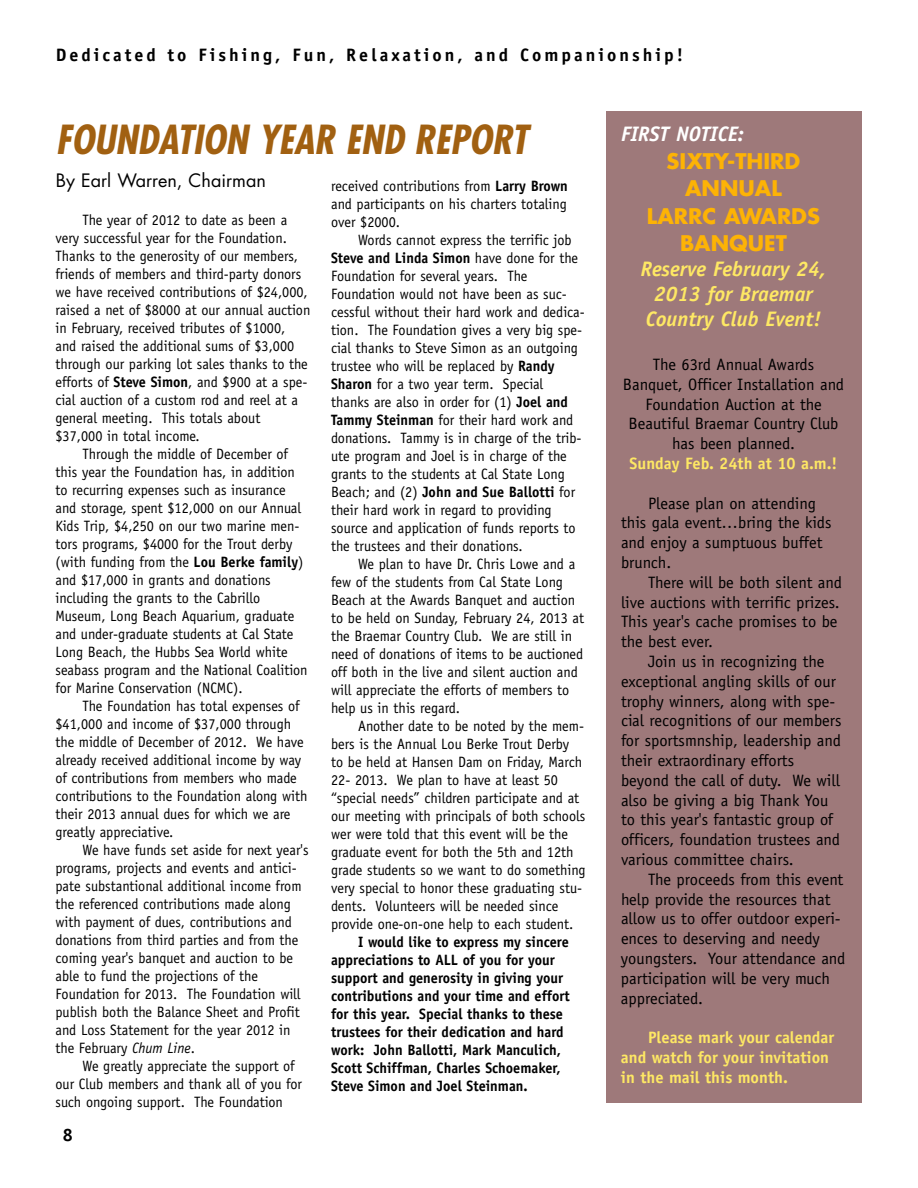
<style>
.page{position:relative;width:918px;height:1188px;background:#fff}
.page>*{position:absolute;margin:0;border:0;box-sizing:border-box;transform-origin:0 0}
.t1{font:italic 700 condensed 39px "Futura";color:#a16011}
.t2{font:italic 700 21px/25.2px "Officina Sans";color:#fee864;text-align:center}
.t3{font:700 21px/27.3px "Futura";color:#fdb305;text-align:center}
.t4{font:italic 700 21px "Officina Sans";color:#fff}
.t5{font:700 18px "Officina Sans";letter-spacing:.165em;color:#000}
.t6{font:18px "Futura";color:#000}
.t7{font:16.5px/19.8px "Officina Sans";color:#000}
.t8{font:700 16.5px/19.8px "Officina Sans";color:#fee864}
.t9{font:15px/18px "Officina Sans";color:#000;scale:.95 1}
.t10{font:700 15px/18px "Officina Sans";color:#000;scale:.95 1}
.s1{font-weight:700}
.s2{font-style:italic}
</style>
<div class="page">
<div style="left:606px;top:111px;width:255px;height:992px;background:#9e797a"></div>
<p class="t5" style="left:56px;top:48px;width:629px">Dedicated to Fishing, Fun, Relaxation, and Companionship!</p>
<h1 class="t1" style="left:56px;top:123px;width:473px">FOUNDATION YEAR END REPORT</h1>
<p class="t6" style="left:56px;top:172px;width:212px">By Earl Warren, Chairman</p>
<p class="t9" style="left:82px;top:212px;width:217px">The year of 2012 to date as been a</p>
<p class="t9" style="left:55px;top:230px;width:245px">very successful year for the Foundation.</p>
<p class="t9" style="left:55px;top:248px;width:257px">Thanks to the generosity of our members,</p>
<p class="t9" style="left:55px;top:266px;width:260px">friends of members and third-party donors</p>
<p class="t9" style="left:55px;top:284px;width:267px">we have received contributions of $24,000,</p>
<p class="t9" style="left:55px;top:302px;width:270px">raised a net of $8000 at our annual auction</p>
<p class="t9" style="left:55px;top:320px;width:244px">in February, received tributes of $1000,</p>
<p class="t9" style="left:55px;top:338px;width:253px">and raised the additional sums of $3,000</p>
<p class="t9" style="left:55px;top:356px;width:267px">through our parking lot sales thanks to the</p>
<p class="t9" style="left:55px;top:374px;width:267px">efforts of <span class="s1">Steve Simon</span>, and $900 at a spe-</p>
<p class="t9" style="left:55px;top:392px;width:257px">cial auction of a custom rod and reel at a</p>
<p class="t9" style="left:55px;top:410px;width:217px">general meeting. This totals about</p>
<p class="t9" style="left:55px;top:428px;width:153px">$37,000 in total income.</p>
<p class="t9" style="left:82px;top:446px;width:218px">Through the middle of December of</p>
<p class="t9" style="left:56px;top:464px;width:254px">this year the Foundation has, in addition</p>
<p class="t9" style="left:56px;top:482px;width:244px">to recurring expenses such as insurance</p>
<p class="t9" style="left:56px;top:500px;width:260px">and storage, spent $12,000 on our Annual</p>
<p class="t9" style="left:56px;top:518px;width:258px">Kids Trip, $4,250 on our two marine men-</p>
<p class="t9" style="left:56px;top:536px;width:251px">tors programs, $4000 for the Trout derby</p>
<p class="t9" style="left:56px;top:554px;width:263px">(with funding from the <span class="s1">Lou Berke family</span>)</p>
<p class="t9" style="left:55px;top:572px;width:228px">and $17,000 in grants and donations</p>
<p class="t9" style="left:55px;top:590px;width:217px">including the grants to the Cabrillo</p>
<p class="t9" style="left:55px;top:608px;width:253px">Museum, Long Beach Aquarium, graduate</p>
<p class="t9" style="left:55px;top:626px;width:252px">and under-graduate students at Cal State</p>
<p class="t9" style="left:55px;top:644px;width:246px">Long Beach, the Hubbs Sea World white</p>
<p class="t9" style="left:55px;top:662px;width:267px">seabass program and the National Coalition</p>
<p class="t9" style="left:55px;top:680px;width:198px">for Marine Conservation (NCMC).</p>
<p class="t9" style="left:82px;top:698px;width:230px">The Foundation has total expenses of</p>
<p class="t9" style="left:55px;top:716px;width:250px">$41,000 and income of $37,000 through</p>
<p class="t9" style="left:55px;top:734px;width:263px">the middle of December of 2012. We have</p>
<p class="t9" style="left:55px;top:752px;width:260px">already received additional income by way</p>
<p class="t9" style="left:55px;top:770px;width:256px">of contributions from members who made</p>
<p class="t9" style="left:55px;top:788px;width:267px">contributions to the Foundation along with</p>
<p class="t9" style="left:55px;top:806px;width:249px">their 2013 annual dues for which we are</p>
<p class="t9" style="left:55px;top:824px;width:126px">greatly appreciative.</p>
<p class="t9" style="left:82px;top:842px;width:239px">We have funds set aside for next year's</p>
<p class="t9" style="left:55px;top:860px;width:256px">programs, projects and events and antici-</p>
<p class="t9" style="left:55px;top:878px;width:261px">pate substantional additional income from</p>
<p class="t9" style="left:55px;top:896px;width:249px">the referenced contributions made along</p>
<p class="t9" style="left:55px;top:914px;width:250px">with payment of dues, contributions and</p>
<p class="t9" style="left:55px;top:932px;width:257px">donations from third parties and from the</p>
<p class="t9" style="left:55px;top:950px;width:252px">coming year's banquet and auction to be</p>
<p class="t9" style="left:55px;top:968px;width:215px">able to fund the projections of the</p>
<p class="t9" style="left:55px;top:986px;width:260px">Foundation for 2013. The Foundation will</p>
<p class="t9" style="left:55px;top:1004px;width:259px">publish both the Balance Sheet and Profit</p>
<p class="t9" style="left:55px;top:1022px;width:249px">and Loss Statement for the year 2012 in</p>
<p class="t9" style="left:55px;top:1040px;width:148px">the February <span class="s2">Chum Line</span>.</p>
<p class="t9" style="left:82px;top:1058px;width:225px">We greatly appreciate the support of</p>
<p class="t9" style="left:55px;top:1076px;width:261px">our Club members and thank all of you for</p>
<p class="t9" style="left:55px;top:1094px;width:241px">such ongoing support. The Foundation</p>
<p class="t9" style="left:331px;top:178px;width:251px;text-align:justify">received contributions from <span class="s1">Larry Brown </span>and participants on his charters totaling over $2000.</p>
<p class="t9" style="left:331px;top:232px;width:268px;text-indent:27px">Words cannot express the terrific job <span class="s1">Steve and Linda Simon</span> have done for the Foundation for several years. The Foundation would not have been as suc&shy;cessful without their hard work and dedica&shy;tion. The Foundation gives a very big spe&shy;cial thanks to Steve Simon as an outgoing trustee who will be replaced by <span class="s1">Randy Sharon</span> for a two year term. Special thanks are also in order for (1) <span class="s1">Joel and Tammy Steinman</span> for their hard work and donations. Tammy is in charge of the trib&shy;ute program and Joel is in charge of the grants to the students at Cal State Long Beach; and (2) <span class="s1">John and Sue Ballotti</span> for their hard work in regard to providing source and application of funds reports to the trustees and their donations.</p>
<p class="t9" style="left:331px;top:556px;width:268px;text-indent:27px">We plan to have Dr. Chris Lowe and a few of the students from Cal State Long Beach at the Awards Banquet and auction to be held on Sunday, February 24, 2013 at the Braemar Country Club. We are still in need of donations of items to be auctioned off both in the live and silent auction and will appreciate the efforts of members to help us in this regard.</p>
<p class="t9" style="left:331px;top:718px;width:270px;text-indent:27px">Another date to be noted by the mem&shy;bers is the Annual Lou Berke Trout Derby<br>to be held at Hansen Dam on Friday, March 22- 2013. We plan to have at least 50 “special needs” children participate and at our meeting with principals of both schools wer were told that this event will be the graduate event for both the 5th and 12th grade students so we want to do something very special to honor these graduating stu&shy;dents. Volunteers will be needed since provide one-on-one help to each student.</p>
<p class="t10" style="left:331px;top:934px;width:253px;text-indent:27px">I would like to express my sincere appreciations to ALL of you for your support and generosity in giving your contributions and your time and effort for this year. Special thanks to these trustees for their dedication and hard work: John Ballotti, Mark Manculich, Scott Schiffman, Charles Schoemaker, Steve Simon and Joel Steinman.</p>
<p class="t5" style="left:63px;top:1128px;width:12px">8</p>
<h2 class="t4" style="left:621px;top:126px;width:125px">FIRST NOTICE:</h2>
<h2 class="t3" style="left:647px;top:149px;width:175px">SIXTY-THIRD<br>ANNUAL<br>LARRC AWARDS<br>BANQUET</h2>
<h2 class="t2" style="left:641px;top:258px;width:187px">Reserve February 24,<br>2013 for Braemar<br>Country Club Event!</h2>
<p class="t7" style="left:623px;top:356px;width:223px;text-align:center">The 63rd Annual Awards<br>Banquet, Officer Installation and<br>Foundation Auction at the<br>Beautiful Braemar Country Club has been planned.</p>
<p class="t8" style="left:630px;top:455px;width:209px">Sunday Feb. 24th at 10 a.m.!</p>
<p class="t7" style="left:621px;top:494px;width:212px;text-indent:27px">Please plan on attending this gala event…bring the kids and enjoy a sumptuous buffet brunch.</p>
<p class="t7" style="left:621px;top:574px;width:223px;text-indent:27px">There will be both silent and live auctions with terrific prizes.<br>This year's cache promises to be the best ever.</p>
<p class="t7" style="left:621px;top:653px;width:222px;text-indent:27px">Join us in recognizing the exceptional angling skills of our trophy winners, along with spe&shy;cial recognitions of our members for sportsmnship, leadership and their extraordinary efforts beyond the call of duty. We will also be giving a big Thank You to this year's fantastic group of officers, foundation trustees and various committee chairs.</p>
<p class="t7" style="left:621px;top:871px;width:226px;text-indent:27px">The proceeds from this event help provide the resources that allow us to offer outdoor experi&shy;ences to deserving and needy youngsters. Your attendance and participation will be very much appreciated.</p>
<p class="t8" style="left:621px;top:1029px;width:215px;text-indent:27px">Please mark your calendar and watch for your invitation in the mail this month.</p>
</div>
